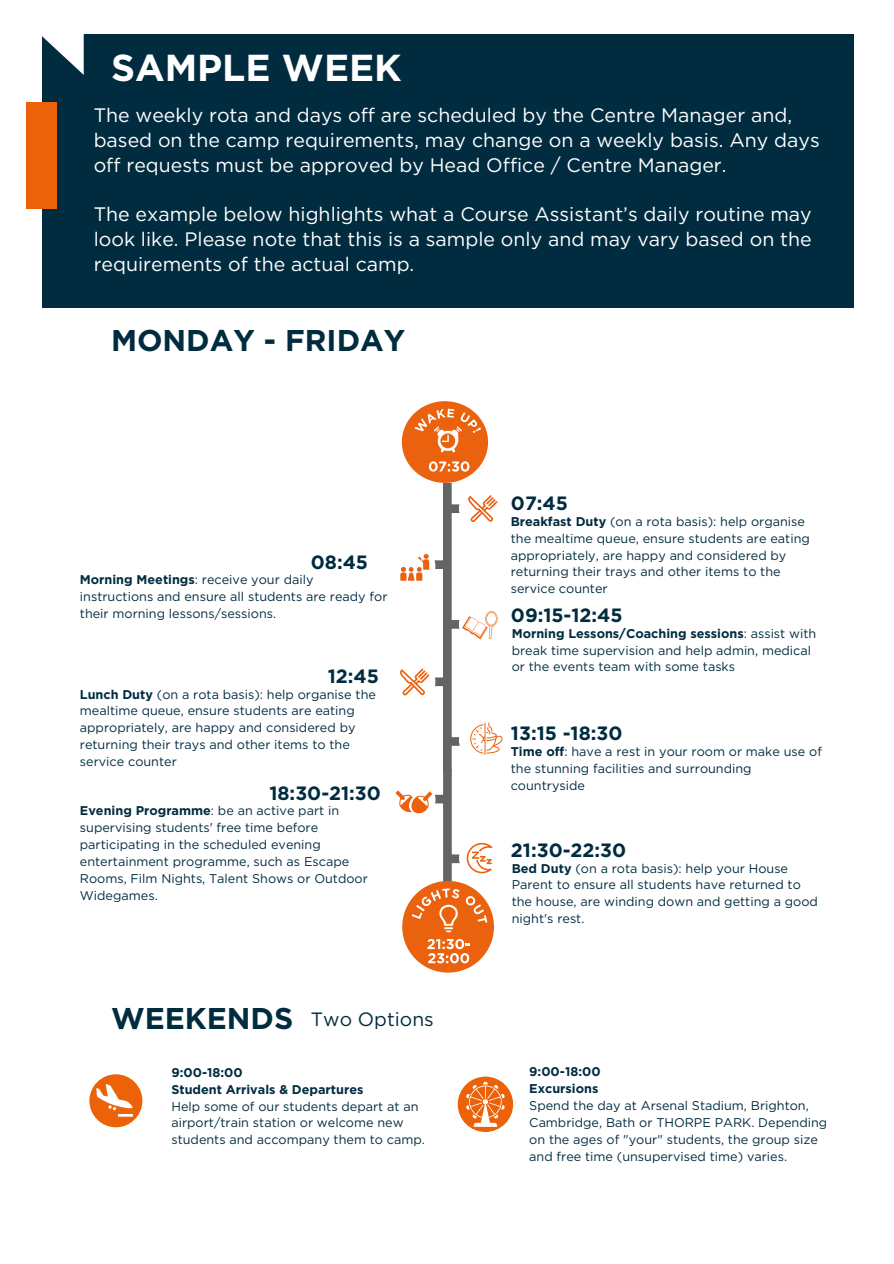
<style>
.page{position:relative;width:894px;height:1264px;background:#fff}
.page>*{position:absolute;margin:0;border:0;box-sizing:border-box;transform-origin:0 0}
.t1{font:700 37.5px "Gotham";color:#fff}
.t2{font:700 30px "Gotham";color:#012c40}
.t3{font:19.5px/24.8px "Gotham";color:#fff}
.t4{font:700 19.2px "Gotham";color:#012c40}
.t5{font:19.2px "Gotham";color:#012c40}
.t6{font:12.6px/16.8px "Gotham";color:#012c40}
.t7{font:700 12.6px "Gotham";color:#012c40}
.s1{font-weight:700}
</style>
<div class="page">
<div style="left:42px;top:34px;width:811px;height:274px;background:#012c40"></div>
<svg style="left:42px;top:34px;width:42px;height:41px"></svg>
<div style="left:27px;top:102px;width:30px;height:107px;background:#eb6209"></div>
<svg style="left:457px;top:1076px;width:56px;height:55px"></svg>
<svg style="left:465px;top:1081px;width:39px;height:45px;background:#f08a49"></svg>
<div style="left:445px;top:504px;width:34px;height:9px;background:#646464"></div>
<div style="left:445px;top:620px;width:34px;height:8px;background:#646464"></div>
<div style="left:445px;top:737px;width:34px;height:8px;background:#646464"></div>
<div style="left:414px;top:560px;width:34px;height:9px;background:#646464"></div>
<div style="left:414px;top:677px;width:34px;height:9px;background:#646464"></div>
<div style="left:443px;top:483px;width:8px;height:287px;background:#646464"></div>
<div style="left:391px;top:544px;width:44px;height:44px;background:#fff;border-radius:50%"></div>
<div style="left:391px;top:660px;width:44px;height:44px;background:#fff;border-radius:50%"></div>
<div style="left:459px;top:486px;width:44px;height:44px;background:#fff;border-radius:50%"></div>
<div style="left:459px;top:602px;width:44px;height:44px;background:#fff;border-radius:50%"></div>
<div style="left:459px;top:718px;width:44px;height:44px;background:#fff;border-radius:50%"></div>
<svg style="left:462px;top:611px;width:35px;height:28px"></svg>
<div style="left:402px;top:401px;width:86px;height:82px;background:#eb620e;border-radius:50%"></div>
<svg style="left:429px;top:461px;width:40px;height:10px"></svg>
<svg style="left:414px;top:409px;width:67px;height:43px"></svg>
<svg style="left:400px;top:668px;width:29px;height:27px"></svg>
<div style="left:400px;top:551px;width:22px;height:15px;border:1px solid #fff"></div>
<svg style="left:400px;top:554px;width:29px;height:26px"></svg>
<svg style="left:468px;top:495px;width:29px;height:27px"></svg>
<div style="left:89px;top:1074px;width:53px;height:53px;background:#eb6209;border-radius:50%"></div>
<svg style="left:96px;top:1084px;width:37px;height:32px"></svg>
<svg style="left:470px;top:722px;width:32px;height:33px"></svg>
<div style="left:446px;top:854px;width:33px;height:9px;background:#646464"></div>
<div style="left:415px;top:794px;width:33px;height:9px;background:#646464"></div>
<div style="left:443px;top:769px;width:8px;height:122px;background:#646464"></div>
<div style="left:391px;top:777px;width:44px;height:44px;background:#fff;border-radius:50%"></div>
<div style="left:459px;top:836px;width:44px;height:44px;background:#fff;border-radius:50%"></div>
<svg style="left:466px;top:842px;width:26px;height:31px"></svg>
<svg style="left:395px;top:790px;width:37px;height:24px"></svg>
<div style="left:402px;top:880px;width:92px;height:92px;background:#eb620e;border-radius:50%"></div>
<svg style="left:427px;top:938px;width:43px;height:25px"></svg>
<svg style="left:411px;top:888px;width:48px;height:44px"></svg>
<svg style="left:465px;top:895px;width:22px;height:27px"></svg>
<h2 class="t1" style="left:111px;top:45px;width:292px">SAMPLE WEEK</h2>
<h1 class="t3" style="left:94px;top:103px;width:727px">The weekly rota and days off are scheduled by the Centre Manager and, based on the camp requirements, may change on a weekly basis. Any days off requests must be approved by Head Office / Centre Manager.</h1>
<h4 class="t3" style="left:94px;top:202px;width:719px;text-align:justify">The example below highlights what a Course Assistant’s daily routine may look like. Please note that this is a sample only and may vary based on the requirements of the actual camp.</h4>
<h4 class="t2" style="left:111px;top:322px;width:296px">MONDAY - FRIDAY</h4>
<h3 class="t4" style="left:311px;top:550px;width:59px">08:45</h3>
<p class="t6" style="left:80px;top:571px;width:309px"><span class="s1">Morning Meetings</span>: receive your daily instructions and ensure all students are ready for their morning lessons/sessions.</p>
<p class="t4" style="left:327px;top:664px;width:53px">12:45</p>
<p class="t6" style="left:80px;top:685px;width:297px"><span class="s1">Lunch Duty</span> (on a rota basis): help organise the mealtime queue, ensure students are eating appropriately, are happy and considered by returning their trays and other items to the service counter</p>
<p class="t4" style="left:269px;top:781px;width:113px">18:30-21:30</p>
<p class="t6" style="left:80px;top:802px;width:289px"><span class="s1">Evening Programme</span>: be an active part in supervising students' free time before participating in the scheduled evening entertainment programme, such as Escape Rooms, Film Nights, Talent Shows or Outdoor Widegames.</p>
<p class="t2" style="left:111px;top:1000px;width:184px">WEEKENDS</p>
<p class="t5" style="left:311px;top:1007px;width:124px">Two Options</p>
<h4 class="t7" style="left:171px;top:1064px;width:73px">9:00-18:00</h4>
<p class="t7" style="left:171px;top:1081px;width:193px">Student Arrivals &amp; Departures</p>
<p class="t6" style="left:171px;top:1097px;width:255px">Help some of our students depart at an airport/train station or welcome new students and accompany them to camp.</p>
<p class="t4" style="left:511px;top:491px;width:58px">07:45</p>
<h3 class="t6" style="left:510px;top:513px;width:300px"><span class="s1">Breakfast Duty</span> (on a rota basis): help organise the mealtime queue, ensure students are eating appropriately, are happy and considered by returning their trays and other items to the service counter</h3>
<p class="t4" style="left:511px;top:603px;width:113px">09:15-12:45</p>
<h3 class="t6" style="left:511px;top:624px;width:306px"><span class="s1">Morning Lessons/Coaching sessions</span>: assist with break time supervision and help admin, medical or the events team with some tasks</h3>
<h3 class="t4" style="left:511px;top:721px;width:113px">13:15 -18:30</h3>
<p class="t6" style="left:510px;top:743px;width:312px"><span class="s1">Time off</span>: have a rest in your room or make use of the stunning facilities and surrounding countryside</p>
<h3 class="t4" style="left:511px;top:838px;width:117px">21:30-22:30</h3>
<h3 class="t6" style="left:511px;top:859px;width:308px"><span class="s1">Bed Duty</span> (on a rota basis): help your House Parent to ensure all students have returned to the house, are winding down and getting a good night's rest.</h3>
<h3 class="t7" style="left:529px;top:1064px;width:73px">9:00-18:00</h3>
<p class="t7" style="left:529px;top:1080px;width:71px">Excursions</p>
<h2 class="t6" style="left:529px;top:1096px;width:299px">Spend the day at Arsenal Stadium, Brighton, Cambridge, Bath or THORPE PARK. Depending on the ages of "your" students, the group size and free time (unsupervised time) varies.</h2>
</div>
